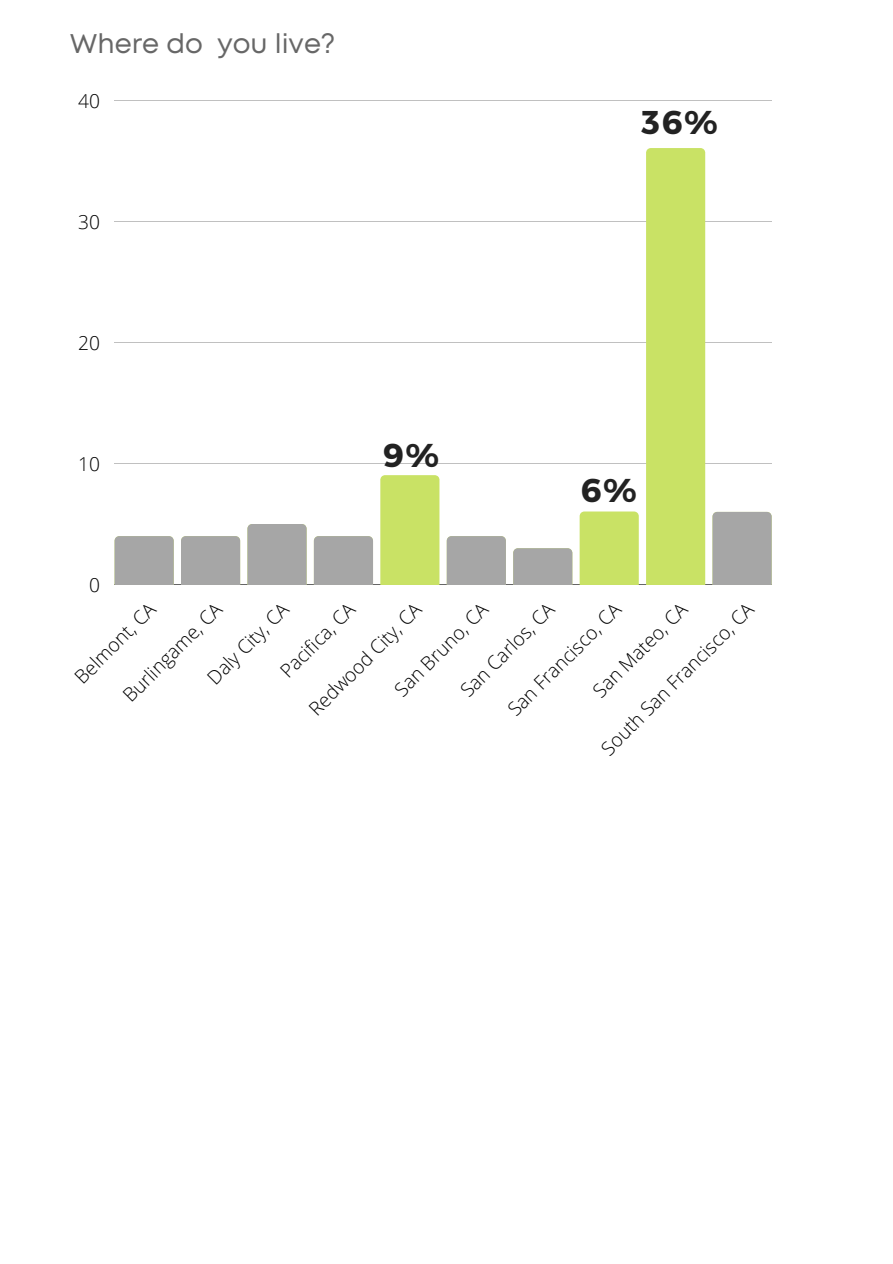
<style>
.page{position:relative;width:893px;height:1264px;background:#fff}
.page>*{position:absolute;margin:0;border:0;box-sizing:border-box;transform-origin:0 0}
.t1{font:700 33px "Montserrat";color:#222}
.t2{font:27px "Mont";color:#676767}
.t3{font:300 19.2px "Open Sans";color:#000}
</style>
<div class="page">
<hr style="left:115px;top:100px;width:656px;height:1px;background:#000">
<hr style="left:115px;top:221px;width:656px;height:1px;background:#000">
<hr style="left:115px;top:342px;width:656px;height:1px;background:#000">
<hr style="left:115px;top:463px;width:656px;height:1px;background:#000">
<hr style="left:115px;top:584px;width:656px;height:1px;background:#000">
<div style="left:380px;top:475px;width:59px;height:110px;background:#c9e265"></div>
<div style="left:579px;top:511px;width:59px;height:74px;background:#c9e265"></div>
<div style="left:646px;top:148px;width:59px;height:437px;background:#c9e265"></div>
<div style="left:115px;top:536px;width:59px;height:49px;background:#a6a6a6"></div>
<div style="left:181px;top:536px;width:59px;height:49px;background:#a6a6a6"></div>
<div style="left:247px;top:524px;width:59px;height:61px;background:#a6a6a6"></div>
<div style="left:314px;top:536px;width:59px;height:49px;background:#a6a6a6"></div>
<div style="left:446px;top:536px;width:60px;height:49px;background:#a6a6a6"></div>
<div style="left:513px;top:548px;width:59px;height:37px;background:#a6a6a6"></div>
<div style="left:712px;top:512px;width:59px;height:73px;background:#a6a6a6"></div>
<h2 class="t2" style="left:70px;top:33px;width:267px">Where do you live?</h2>
<p class="t3" style="left:78px;top:87px;width:23px">40</p>
<p class="t3" style="left:78px;top:208px;width:23px">30</p>
<p class="t3" style="left:78px;top:329px;width:23px">20</p>
<p class="t3" style="left:78px;top:451px;width:23px">10</p>
<p class="t3" style="left:89px;top:572px;width:12px">0</p>
<h1 class="t1" style="left:383px;top:433px;width:58px">9%</h1>
<h1 class="t1" style="left:641px;top:101px;width:78px">36%</h1>
<h1 class="t1" style="left:580px;top:468px;width:58px">6%</h1>
<p class="t3" style="left:586px;top:684px;width:126px;rotate:-45deg">San Mateo, CA</p>
<p class="t3" style="left:274px;top:664px;width:98px;rotate:-45deg">Pacifica, CA</p>
<p class="t3" style="left:68px;top:670px;width:107px;rotate:-45deg">Belmont, CA</p>
<p class="t3" style="left:201px;top:671px;width:107px;rotate:-45deg">Daly City, CA</p>
<p class="t3" style="left:117px;top:688px;width:132px;rotate:-45deg">Burlingame, CA</p>
<p class="t3" style="left:388px;top:683px;width:124px;rotate:-45deg">San Bruno, CA</p>
<p class="t3" style="left:454px;top:683px;width:125px;rotate:-45deg">San Carlos, CA</p>
<p class="t3" style="left:501px;top:702px;width:152px;rotate:-45deg">San Francisco, CA</p>
<p class="t3" style="left:302px;top:702px;width:151px;rotate:-45deg">Redwood City, CA</p>
<p class="t3" style="left:595px;top:742px;width:207px;rotate:-45deg">South San Francisco, CA</p>
</div>
